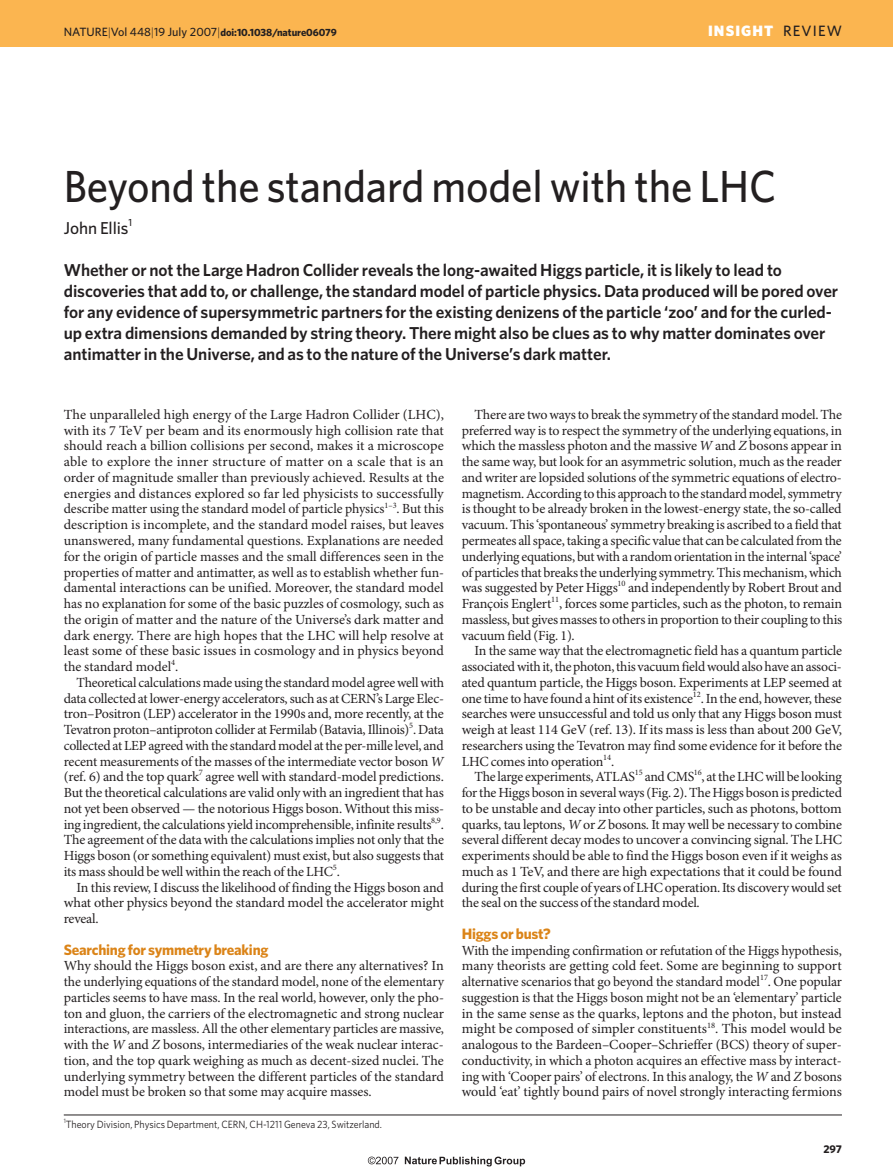
<style>
.page{position:relative;width:893px;height:1174px;background:#fff}
.page>*{position:absolute;margin:0;border:0;box-sizing:border-box;transform-origin:0 0}
.t1{font:500 45px "Whitney";letter-spacing:-.005em;color:#231f20;scale:.95 1}
.t2{font:600 17.25px/21px "Whitney";letter-spacing:-.005em;color:#231f20}
.t3{font:500 17.25px "Whitney";letter-spacing:-.005em;color:#231f20}
.t4{font:700 15px "Whitney";letter-spacing:-.015em;color:#db8418}
.t5{font:900 15px "Whitney";letter-spacing:.075em;color:#fff}
.t6{font:13.95px/15.8px "Minion Pro";letter-spacing:-.01em;color:#231f20;text-align:justify}
.t7{font:700 11.25px "Whitney";color:#231f20}
.t8{font:10.5px "Whitney";color:#231f20;scale:.95 1}
.t9{font:700 10.5px "Whitney";letter-spacing:-.005em;color:#231f20}
.s1{font-weight:500;font-size:12px}
.s2{font-weight:300;font-size:12px}
.s3{font-weight:500;color:#231f20}
.s4{font-style:italic}
</style>
<div class="page">
<hr style="left:64px;top:1114px;width:778px;height:1px;background:#231f20">
<div style="left:0;top:0;width:893px;height:47px;background:#fbb550"></div>
<svg style="left:405px;top:1156px;width:120px;height:10px"></svg>
<svg style="left:368px;top:1156px;width:30px;height:8px"></svg>
<p class="t9" style="left:64px;top:29px;width:275px"><span class="s1">NATURE</span><span class="s2">|</span><span class="s1">Vol 448</span><span class="s2">|</span><span class="s1">19 July 2007</span><span class="s2">|</span>doi:10.1038/nature06079</p>
<p class="t5" style="left:708px;top:25px;width:135px">INSIGHT <span class="s3">REVIEW</span></p>
<h1 class="t1" style="left:64px;top:169px;width:752px">Beyond the standard model with the LHC</h1>
<p class="t3" style="left:64px;top:221px;width:70px">John Ellis<sup>1</sup></p>
<p class="t2" style="left:64px;top:261px;width:776px">Whether or not the Large Hadron Collider reveals the long-awaited Higgs particle, it is likely to lead to discoveries that add to, or challenge, the standard model of particle physics. Data produced will be pored over for any evidence of supersymmetric partners for the existing denizens of the particle ‘zoo’ and for the curled&shy;up extra dimensions demanded by string theory. There might also be clues as to why matter dominates over antimatter in the Universe, and as to the nature of the Universe’s dark matter.</p>
<p class="t6" style="left:64px;top:408px;width:382px">The unparalleled high energy of the Large Hadron Collider (LHC), with its 7 TeV per beam and its enormously high collision rate that should reach a billion collisions per second, makes it a microscope able to explore the inner structure of matter on a scale that is an order of magnitude smaller than previously achieved. Results at the energies and distances explored so far led physicists to successfully describe matter using the standard model of particle physics<sup>1–3</sup>. But this description is incomplete, and the standard model raises, but leaves unanswered, many fundamental questions. Explanations are needed for the origin of particle masses and the small differences seen in the properties of matter and antimatter, as well as to establish whether fun&shy;damental interactions can be unified. Moreover, the standard model has no explanation for some of the basic puzzles of cosmology, such as the origin of matter and the nature of the Universe’s dark matter and dark energy. There are high hopes that the LHC will help resolve at least some of these basic issues in cosmology and in physics beyond the standard model<sup>4</sup>.</p>
<p class="t6" style="left:64px;top:675px;width:382px;text-indent:13px">Theoretical calculations made using the standard model agree well with data collected at lower-energy accelerators, such as at CERN’s Large Elec&shy;tron–Positron (LEP) accelerator in the 1990s and, more recently, at the Tevatron proton–antiproton collider at Fermilab (Batavia, Illinois)<sup>5</sup>. Data collected at LEP agreed with the standard model at the per-mille level, and recent measurements of the masses of the intermediate vector boson <span class="s4">W </span>(ref. 6) and the top quark<sup>7</sup> agree well with standard-model predictions.<br>But the theoretical calculations are valid only with an ingredient that has not yet been observed — the notorious Higgs boson. Without this miss&shy;ing ingredient, the calculations yield incomprehensible, infinite results<sup>8,9</sup>.<br>The agreement of the data with the calculations implies not only that the Higgs boson (or something equivalent) must exist, but also suggests that its mass should be well within the reach of the LHC<sup>5</sup>.</p>
<p class="t6" style="left:64px;top:880px;width:382px;text-indent:13px">In this review, I discuss the likelihood of finding the Higgs boson and what other physics beyond the standard model the accelerator might reveal.</p>
<p class="t4" style="left:64px;top:943px;width:206px">Searching for symmetry breaking</p>
<p class="t6" style="left:64px;top:959px;width:382px">Why should the Higgs boson exist, and are there any alternatives? In the underlying equations of the standard model, none of the elementary particles seems to have mass. In the real world, however, only the pho&shy;ton and gluon, the carriers of the electromagnetic and strong nuclear interactions, are massless. All the other elementary particles are massive, with the <span class="s4">W</span> and <span class="s4">Z</span> bosons, intermediaries of the weak nuclear interac&shy;tion, and the top quark weighing as much as decent-sized nuclei. The underlying symmetry between the different particles of the standard model must be broken so that some may acquire masses.</p>
<p class="t8" style="left:64px;top:1120px;width:337px"><sup>1</sup>Theory Division, Physics Department, CERN, CH-1211 Geneva 23, Switzerland.</p>
<p class="t6" style="left:462px;top:408px;width:382px;text-indent:13px">There are two ways to break the symmetry of the standard model. The preferred way is to respect the symmetry of the underlying equations, in which the massless photon and the massive <span class="s4">W</span> and <span class="s4">Z</span> bosons appear in the same way, but look for an asymmetric solution, much as the reader and writer are lopsided solutions of the symmetric equations of electro&shy;magnetism. According to this approach to the standard model, symmetry is thought to be already broken in the lowest-energy state, the so-called vacuum. This ‘spontaneous’ symmetry breaking is ascribed to a field that permeates all space, taking a specific value that can be calculated from the underlying equations, but with a random orientation in the internal ‘space’ of particles that breaks the underlying symmetry. This mechanism, which was suggested by Peter Higgs<sup>10</sup> and independently by Robert Brout and François Englert<sup>11</sup>, forces some particles, such as the photon, to remain massless, but gives masses to others in proportion to their coupling to this vacuum field (Fig. 1).</p>
<p class="t6" style="left:462px;top:644px;width:382px;text-indent:13px">In the same way that the electromagnetic field has a quantum particle associated with it, the photon, this vacuum field would also have an associ&shy;ated quantum particle, the Higgs boson. Experiments at LEP seemed at one time to have found a hint of its existence<sup>12</sup>. In the end, however, these searches were unsuccessful and told us only that any Higgs boson must weigh at least 114 GeV (ref. 13). If its mass is less than about 200 GeV, researchers using the Tevatron may find some evidence for it before the LHC comes into operation<sup>14</sup>.</p>
<p class="t6" style="left:462px;top:770px;width:382px;text-indent:13px">The large experiments, ATLAS<sup>15</sup> and CMS<sup>16</sup>, at the LHC will be looking for the Higgs boson in several ways (Fig. 2). The Higgs boson is predicted to be unstable and decay into other particles, such as photons, bottom quarks, tau leptons, <span class="s4">W</span> or <span class="s4">Z</span> bosons. It may well be necessary to combine several different decay modes to uncover a convincing signal. The LHC experiments should be able to find the Higgs boson even if it weighs as much as 1 TeV, and there are high expectations that it could be found during the first couple of years of LHC operation. Its discovery would set the seal on the success of the standard model.</p>
<p class="t4" style="left:462px;top:928px;width:90px">Higgs or bust?</p>
<p class="t6" style="left:462px;top:943px;width:382px">With the impending confirmation or refutation of the Higgs hypothesis, many theorists are getting cold feet. Some are beginning to support alternative scenarios that go beyond the standard model<sup>17</sup>. One popular suggestion is that the Higgs boson might not be an ‘elementary’ particle in the same sense as the quarks, leptons and the photon, but instead might be composed of simpler constituents<sup>18</sup>. This model would be analogous to the Bardeen–Cooper–Schrieffer (BCS) theory of super&shy;conductivity, in which a photon acquires an effective mass by interact&shy;ing with ‘Cooper pairs’ of electrons. In this analogy, the <span class="s4">W</span> and <span class="s4">Z</span> bosons would ‘eat’ tightly bound pairs of novel strongly interacting fermions</p>
<p class="t7" style="left:823px;top:1144px;width:20px">297</p>
</div>
